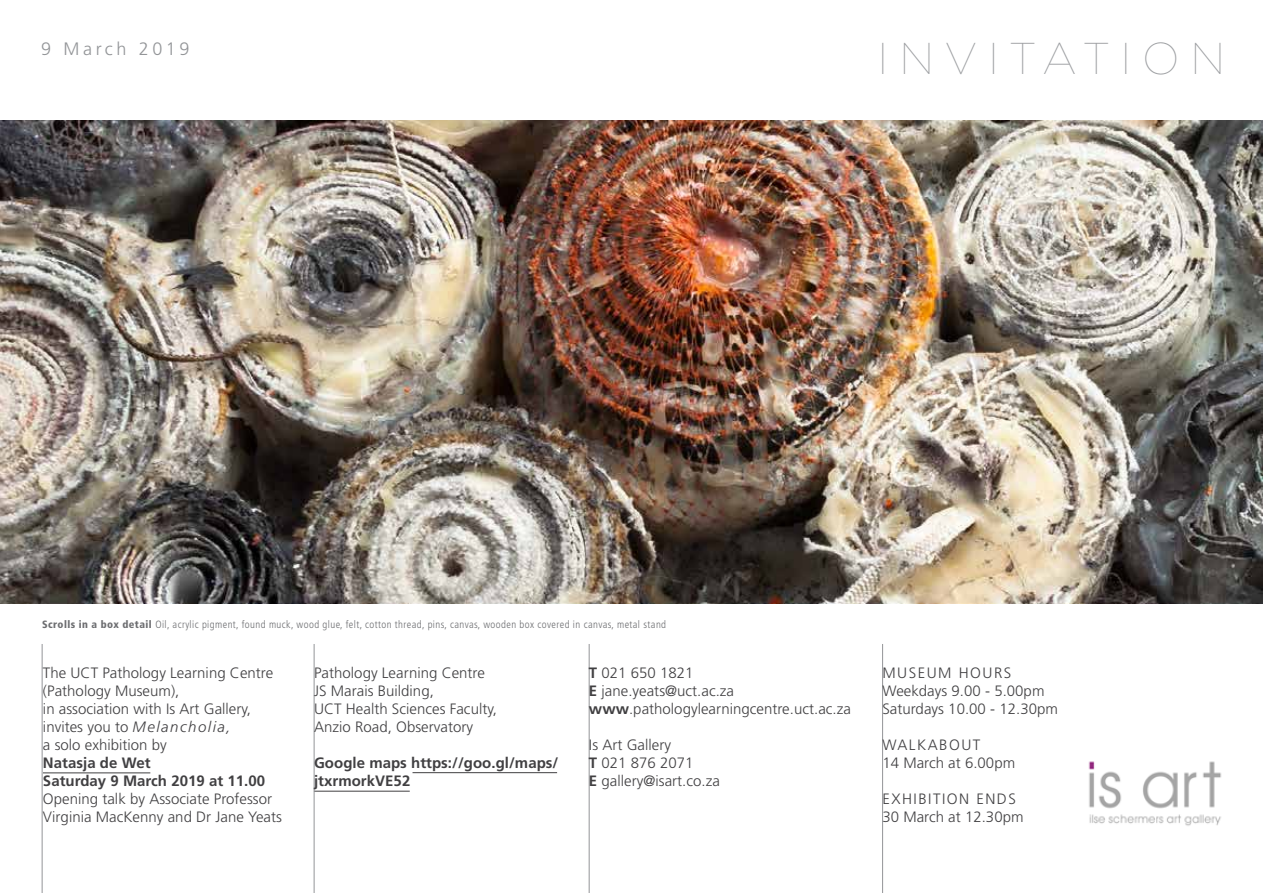
<style>
.page{position:relative;width:1263px;height:893px;background:#fff}
.page>*{position:absolute;margin:0;border:0;box-sizing:border-box;transform-origin:0 0}
.t1{font:100 44.55px "Gotham";letter-spacing:.245em;color:#9d9fa2}
.t2{font:300 18px "Frutiger";letter-spacing:.2em;color:#939598}
.t3{font:300 15px/18px "Frutiger";color:#414042}
.t4{font:700 15px/18px "Frutiger";color:#414042}
.t5{font:300 15px/18px "Frutiger";letter-spacing:.1em;color:#414042}
.t6{font:300 condensed 10.5px "Frutiger";letter-spacing:.04em;color:#6d6e71}
.s1{font-weight:900}
.s2{font-style:italic}
.s3{font-weight:700}
</style>
<div class="page">
<hr style="left:314px;top:791px;width:96px;height:1px;background:#414042">
<hr style="left:43px;top:772px;width:107px;height:1px;background:#414042">
<hr style="left:412px;top:772px;width:145px;height:1px;background:#414042">
<img style="left:0;top:121px;width:1262px;height:482px">
<hr style="left:42px;top:644px;width:1px;height:249px;background:#939598">
<hr style="left:314px;top:644px;width:1px;height:249px;background:#939598">
<hr style="left:589px;top:644px;width:1px;height:249px;background:#939598">
<hr style="left:882px;top:644px;width:1px;height:249px;background:#939598">
<img style="left:1088px;top:761px;width:134px;height:65px">
<p class="t2" style="left:41px;top:39px;width:150px">9 March 2019</p>
<h1 class="t1" style="left:878px;top:34px;width:349px">INVITATION</h1>
<p class="t6" style="left:42px;top:619px;width:625px"><span class="s1">Scrolls in a box detail</span> Oil, acrylic pigment, found muck, wood glue, felt, cotton thread, pins, canvas, wooden box covered in canvas, metal stand</p>
<p class="t3" style="left:43px;top:664px;width:232px">The UCT Pathology Learning Centre (Pathology Museum),<br>in association with Is Art Gallery, invites you to <span class="s2">Melancholia,<br></span>a solo exhibition by</p>
<p class="t4" style="left:43px;top:753px;width:224px">Natasja de Wet<br>Saturday 9 March 2019 at 11.00</p>
<p class="t3" style="left:43px;top:790px;width:240px">Opening talk by Associate Professor<br>Virginia MacKenny and Dr Jane Yeats</p>
<p class="t3" style="left:314px;top:664px;width:184px">Pathology Learning Centre<br>JS Marais Building,<br>UCT Health Sciences Faculty,<br>Anzio Road, Observatory</p>
<p class="t4" style="left:314px;top:753px;width:246px">Google maps https://goo.gl/maps/ jtxrmorkVE52</p>
<p class="t3" style="left:589px;top:664px;width:263px"><span class="s3">T</span> 021 650 1821<br><span class="s3">E</span> jane.yeats@uct.ac.za <span class="s3">www</span>.pathologylearningcentre.uct.ac.za</p>
<p class="t3" style="left:589px;top:736px;width:132px">Is Art Gallery<br><span class="s3">T</span> 021 876 2071<br><span class="s3">E</span> gallery@isart.co.za</p>
<p class="t3" style="left:882px;top:664px;width:177px">MUSEUM HOURS<br>Weekdays 9.00 - 5.00pm<br>Saturdays 10.00 - 12.30pm</p>
<p class="t3" style="left:882px;top:735px;width:134px">WALKABOUT<br>14 March at 6.00pm</p>
<p class="t5" style="left:882px;top:789px;width:143px">EXHIBITION ENDS<br>30 March at 12.30pm</p>
</div>
